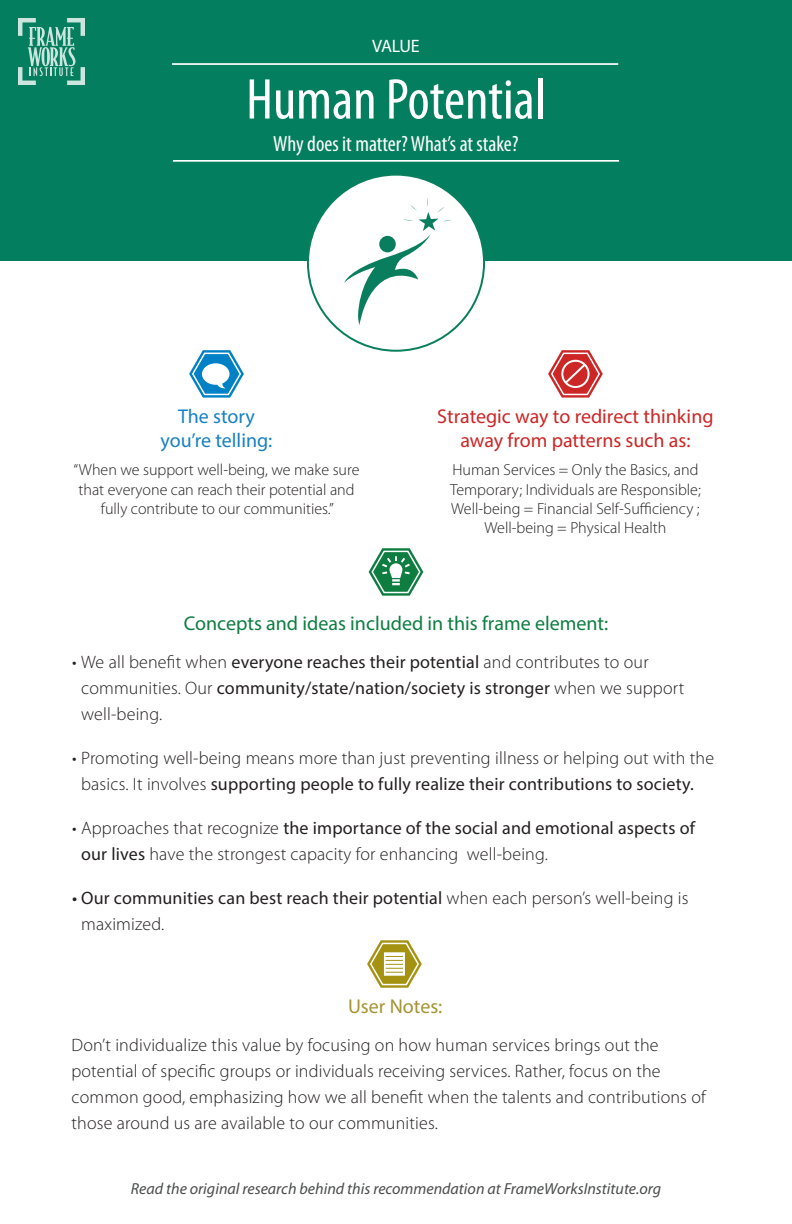
<style>
.page{position:relative;width:792px;height:1224px;background:#fff}
.page>*{position:absolute;margin:0;border:0;box-sizing:border-box;transform-origin:0 0}
.t1{font:condensed 58px "Myriad Pro";color:#fff}
.t2{font:condensed 22px "Myriad Pro";color:#fff}
.t3{font:20px/24px "Myriad Pro";color:#cc2626;text-align:center}
.t4{font:20px "Myriad Pro";color:#0d7d40}
.t5{font:20px "Myriad Pro";color:#1781c4}
.t6{font:20px "Myriad Pro";color:#a49433}
.Bullet_Style{font:300 18px/26px "Myriad Pro";letter-spacing:.01em;color:#231f20}
.t7{font:18px/26px "Myriad Pro";letter-spacing:.01em;color:#231f20}
.t8{font:18px "Myriad Pro";letter-spacing:-.03em;color:#fff}
.t9{font:300 16px/19.2px "Myriad Pro";color:#231f20;text-align:center}
.t10{font:italic 16px "Myriad Pro";color:#4b4c4d}
.s1{font-weight:400}
.s2{font-weight:300}
</style>
<div class="page">
<svg style="left:367px;top:940px;width:55px;height:48px"></svg>
<div style="left:0;top:0;width:792px;height:261px;background:#037e5e"></div>
<hr style="left:172px;top:63px;width:446px;height:2px;background:#fff">
<hr style="left:173px;top:160px;width:446px;height:2px;background:#fff">
<svg style="left:548px;top:350px;width:55px;height:48px"></svg>
<svg style="left:369px;top:548px;width:54px;height:48px"></svg>
<div style="left:308px;top:175px;width:176px;height:176px;background:#fff;border-radius:50%"></div>
<svg style="left:189px;top:350px;width:55px;height:48px"></svg>
<svg style="left:18px;top:18px;width:67px;height:67px"></svg>
<svg style="left:344px;top:198px;width:107px;height:127px"></svg>
<p class="t8" style="left:372px;top:35px;width:49px">VALUE</p>
<p class="t1" style="left:246px;top:64px;width:301px">Human Potential</p>
<p class="t2" style="left:273px;top:130px;width:247px">Why does it matter? What’s at stake?</p>
<p class="t5" style="left:178px;top:404px;width:79px">The story</p>
<p class="t5" style="left:161px;top:428px;width:113px">you’re telling:</p>
<p class="t9" style="left:74px;top:461px;width:287px">“When we support well-being, we make sure that everyone can reach their potential and fully contribute to our communities.”</p>
<p class="t3" style="left:437px;top:404px;width:278px">Strategic way to redirect thinking away from patterns such as:</p>
<p class="t9" style="left:450px;top:461px;width:252px;text-align:left">Human Services = Only the Basics, and<br>Temporary; Individuals are Responsible;</p>
<p class="t9" style="left:451px;top:499px;width:250px">Well-being = Financial Self-Sufficiency ;</p>
<p class="t9" style="left:485px;top:518px;width:183px">Well-being = Physical Health</p>
<p class="t4" style="left:184px;top:611px;width:426px">Concepts and ideas included in this frame element:</p>
<p class="Bullet_Style" style="left:81px;top:649px;width:605px;text-indent:-9px">• We all benefit when <span class="s1">everyone reaches their potential</span> and contributes to our communities. Our <span class="s1">community/state/nation/society is stronger</span> when we support well-being.</p>
<p class="Bullet_Style" style="left:81px;top:745px;width:635px;text-indent:-9px">• Promoting well-being means more than just preventing illness or helping out with the basics. It involves <span class="s1">supporting people to fully realize their contributions to society.</span></p>
<p class="Bullet_Style" style="left:81px;top:815px;width:615px;text-indent:-9px">• Approaches that recognize <span class="s1">the importance of the social and emotional aspects of our lives</span> have the strongest capacity for enhancing well-being.</p>
<p class="t7" style="left:81px;top:885px;width:609px;text-indent:-9px">• Our communities can best reach their potential <span class="s2">when each person’s well-being is maximized.</span></p>
<p class="t6" style="left:348px;top:994px;width:96px">User Notes:</p>
<p class="Bullet_Style" style="left:71px;top:1032px;width:636px">Don’t individualize this value by focusing on how human services brings out the potential of specific groups or individuals receiving services. Rather, focus on the common good, emphasizing how we all benefit when the talents and contributions of those around us are available to our communities.</p>
<p class="t10" style="left:131px;top:1179px;width:532px">Read the original research behind this recommendation at FrameWorksInstitute.org</p>
</div>
